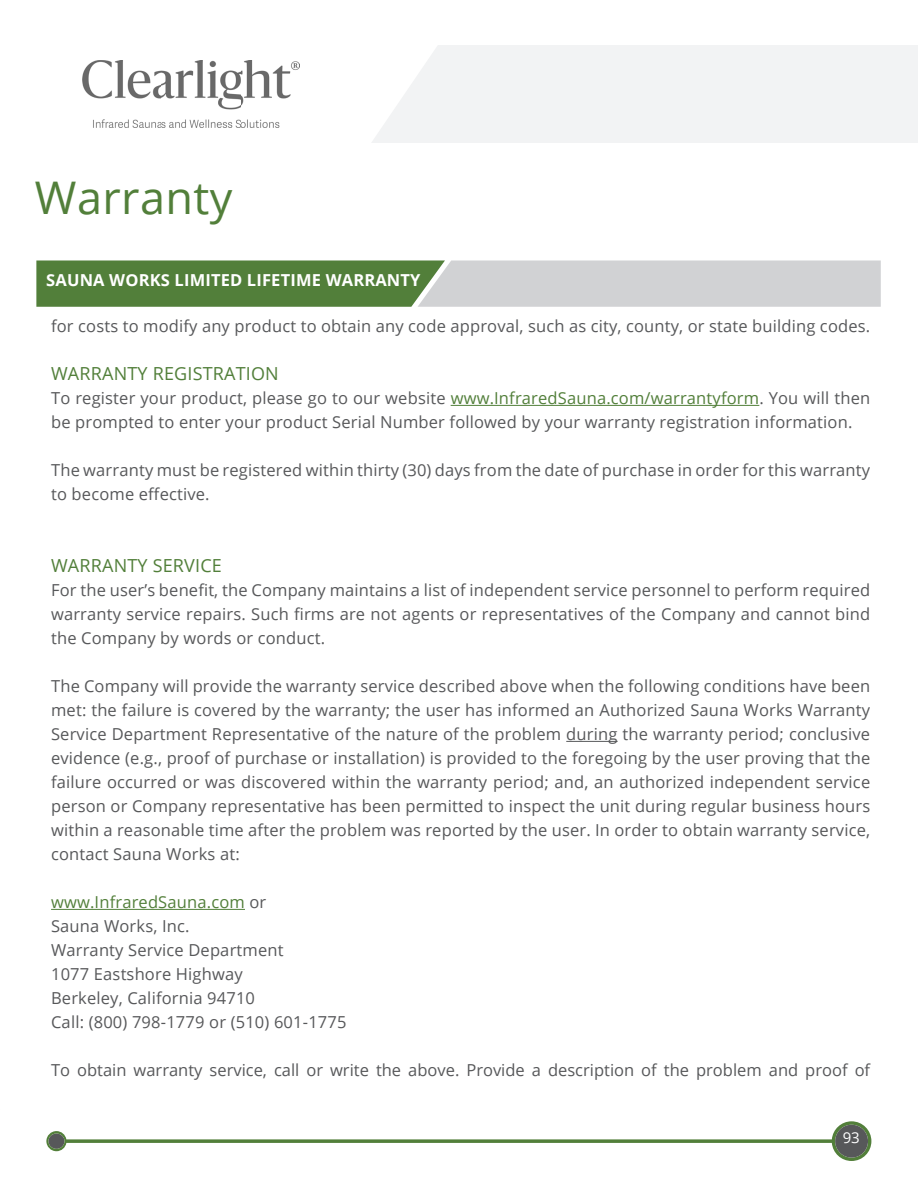
<style>
.page{position:relative;width:918px;height:1188px;background:#fff}
.page>*{position:absolute;margin:0;border:0;box-sizing:border-box;transform-origin:0 0}
.t1{font:45px "Open Sans";letter-spacing:.01em;color:#527f3a}
.text{font:18px "Open Sans";letter-spacing:.01em;color:#527f3a}
.text-2{font:16.5px/24px "Open Sans";letter-spacing:.01em;color:#57585a}
.title_bars{font:700 16.5px "Open Sans";letter-spacing:.01em;color:#fff}
.text-3{font:16.5px "Open Sans";letter-spacing:.01em;color:#527f3a}
.t2{font:15px "Open Sans";color:#fff}
.s1{color:#527f3a}
.s2{color:#57585a}
</style>
<div class="page">
<div style="left:0;top:45px;width:918px;height:98px;background:#f2f3f4"></div>
<svg style="left:0;top:45px;width:437px;height:98px;fill:#fff"></svg>
<svg style="left:46px;top:1121px;width:825px;height:40px"></svg>
<img style="left:82px;top:60px;width:217px;height:68px">
<hr style="left:451px;top:405px;width:308px;height:1px;background:#527f3a">
<hr style="left:566px;top:741px;width:52px;height:1px;background:#57585a">
<hr style="left:51px;top:909px;width:194px;height:1px;background:#527f3a">
<svg style="left:36px;top:260px;width:845px;height:47px;background:#98ad8e"></svg>
<p class="t1" style="left:35px;top:166px;width:199px">Warranty</p>
<p class="title_bars" style="left:46px;top:269px;width:376px">SAUNA WORKS LIMITED LIFETIME WARRANTY</p>
<p class="text-2" style="left:51px;top:314px;width:821px">for costs to modify any product to obtain any code approval, such as city, county, or state building codes.</p>
<p class="text" style="left:51px;top:361px;width:229px">WARRANTY REGISTRATION</p>
<p class="text-2" style="left:51px;top:386px;width:821px">To register your product, please go to our website <span class="s1">www.InfraredSauna.com/warrantyform</span>. You will then be prompted to enter your product Serial Number followed by your warranty registration information.</p>
<p class="text-2" style="left:51px;top:458px;width:821px">The warranty must be registered within thirty (30) days from the date of purchase in order for this warranty to become effective.</p>
<p class="text" style="left:51px;top:553px;width:172px">WARRANTY SERVICE</p>
<p class="text-2" style="left:51px;top:578px;width:821px;text-align:justify">For the user’s benefit, the Company maintains a list of independent service personnel to perform required warranty service repairs. Such firms are not agents or representatives of the Company and cannot bind the Company by words or conduct.</p>
<p class="text-2" style="left:51px;top:674px;width:821px;text-align:justify">The Company will provide the warranty service described above when the following conditions have been met: the failure is covered by the warranty; the user has informed an Authorized Sauna Works Warranty Service Department Representative of the nature of the problem during the warranty period; conclusive evidence (e.g., proof of purchase or installation) is provided to the foregoing by the user proving that the failure occurred or was discovered within the warranty period; and, an authorized independent service person or Company representative has been permitted to inspect the unit during regular business hours within a reasonable time after the problem was reported by the user. In order to obtain warranty service, contact Sauna Works at:</p>
<p class="text-3" style="left:51px;top:891px;width:217px">www.InfraredSauna.com <span class="s2">or</span></p>
<p class="text-2" style="left:51px;top:914px;width:140px">Sauna Works, Inc.</p>
<p class="text-2" style="left:51px;top:938px;width:234px">Warranty Service Department</p>
<p class="text-2" style="left:51px;top:962px;width:193px">1077 Eastshore Highway</p>
<p class="text-2" style="left:51px;top:986px;width:205px">Berkeley, California 94710</p>
<p class="text-2" style="left:51px;top:1010px;width:297px">Call: (800) 798-1779 or (510) 601-1775</p>
<p class="text-2" style="left:51px;top:1058px;width:821px">To obtain warranty service, call or write the above. Provide a description of the problem and proof of</p>
<p class="t2" style="left:843px;top:1127px;width:19px">93</p>
</div>
